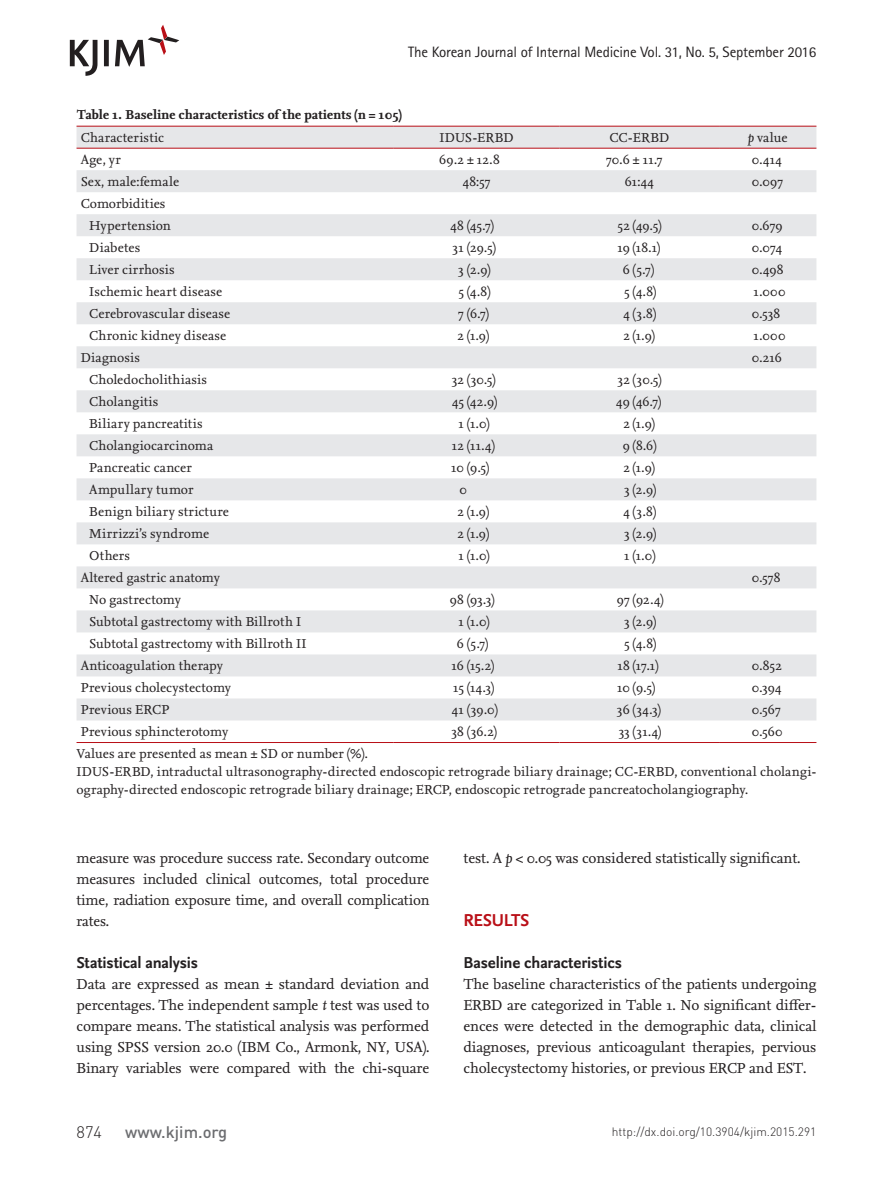
<style>
.page{position:relative;width:893px;height:1191px;background:#fff}
.page>*{position:absolute;margin:0;border:0;box-sizing:border-box;transform-origin:0 0}
.제목1{font:700 18px "Nexus Sans";letter-spacing:-.02em;color:#b90f17}
.제목2{font:700 16.5px "Nexus Sans";letter-spacing:-.01em;color:#231f20}
.t1{font:500 16.5px "DIN Pro";color:#6c6d70}
.t2{font:300 16.5px "DIN Pro";color:#231f20}
.제목밑본문{font:15px/21px "Nexus Serif";letter-spacing:-.01em;color:#231f20;text-align:justify}
.들였쓰기_본문{font:15px/21px "Nexus Serif";letter-spacing:-.015em;color:#231f20;text-align:justify}
.t3{font:15px "Rotis Sans Serif Std";letter-spacing:-.01em;color:#231f20}
.테이블{font:13.5px/18px "Nexus Serif";letter-spacing:.01em;color:#231f20}
.테이블-2{font:700 13.5px "Nexus Serif";letter-spacing:.005em;color:#231f20}
.t4{font:300 12px "DIN Pro";color:#231f20}
.s1{font-style:italic}
</style>
<div class="page">
<svg style="left:70px;top:25px;width:109px;height:51px"></svg>
<svg style="left:77px;top:127px;width:739px;height:593px;fill:#ebeced"></svg>
<hr style="left:77px;top:126px;width:317px;height:1px;background:#b90f17">
<hr style="left:394px;top:126px;width:166px;height:1px;background:#b90f17">
<hr style="left:560px;top:126px;width:159px;height:1px;background:#b90f17">
<hr style="left:719px;top:126px;width:97px;height:1px;background:#b90f17">
<hr style="left:77px;top:148px;width:317px;height:1px;background:#b90f17">
<hr style="left:394px;top:148px;width:166px;height:1px;background:#b90f17">
<hr style="left:560px;top:148px;width:159px;height:1px;background:#b90f17">
<hr style="left:719px;top:148px;width:97px;height:1px;background:#b90f17">
<hr style="left:77px;top:742px;width:317px;height:1px;background:#b90f17">
<hr style="left:394px;top:742px;width:166px;height:1px;background:#b90f17">
<hr style="left:560px;top:742px;width:159px;height:1px;background:#b90f17">
<hr style="left:719px;top:742px;width:97px;height:1px;background:#b90f17">
<p class="t3" style="left:408px;top:43px;width:410px">The Korean Journal of Internal Medicine Vol. 31, No. 5, September 2016</p>
<p class="테이블-2" style="left:77px;top:106px;width:327px">Table 1. Baseline characteristics of the patients (n = 105)</p>
<p class="테이블" style="left:81px;top:128px;width:85px">Characteristic</p>
<p class="테이블" style="left:439px;top:128px;width:76px">IDUS-ERBD</p>
<p class="테이블" style="left:609px;top:128px;width:61px">CC-ERBD</p>
<p class="테이블" style="left:748px;top:128px;width:41px"><span class="s1">p</span> value</p>
<p class="테이블" style="left:81px;top:150px;width:42px">Age, yr</p>
<p class="테이블" style="left:439px;top:150px;width:62px">69.2 ± 12.8</p>
<p class="테이블" style="left:606px;top:150px;width:58px">70.6 ± 11.7</p>
<p class="테이블" style="left:752px;top:150px;width:32px">0.414</p>
<p class="테이블" style="left:81px;top:172px;width:100px">Sex, male:female</p>
<p class="테이블" style="left:463px;top:172px;width:29px">48:57</p>
<p class="테이블" style="left:625px;top:172px;width:31px">61:44</p>
<p class="테이블" style="left:752px;top:172px;width:33px">0.097</p>
<p class="테이블" style="left:81px;top:194px;width:86px">Comorbidities</p>
<p class="테이블" style="left:89px;top:216px;width:83px">Hypertension</p>
<p class="테이블" style="left:451px;top:216px;width:45px">48 (45.7)</p>
<p class="테이블" style="left:618px;top:216px;width:45px">52 (49.5)</p>
<p class="테이블" style="left:752px;top:216px;width:32px">0.679</p>
<p class="테이블" style="left:89px;top:238px;width:53px">Diabetes</p>
<p class="테이블" style="left:453px;top:238px;width:44px">31 (29.5)</p>
<p class="테이블" style="left:617px;top:238px;width:44px">19 (18.1)</p>
<p class="테이블" style="left:752px;top:238px;width:32px">0.074</p>
<p class="테이블" style="left:89px;top:260px;width:87px">Liver cirrhosis</p>
<p class="테이블" style="left:459px;top:260px;width:33px">3 (2.9)</p>
<p class="테이블" style="left:623px;top:260px;width:33px">6 (5.7)</p>
<p class="테이블" style="left:752px;top:260px;width:33px">0.498</p>
<p class="테이블" style="left:89px;top:282px;width:135px">Ischemic heart disease</p>
<p class="테이블" style="left:459px;top:282px;width:33px">5 (4.8)</p>
<p class="테이블" style="left:624px;top:282px;width:33px">5 (4.8)</p>
<p class="테이블" style="left:754px;top:282px;width:33px">1.000</p>
<p class="테이블" style="left:89px;top:304px;width:143px">Cerebrovascular disease</p>
<p class="테이블" style="left:458px;top:304px;width:32px">7 (6.7)</p>
<p class="테이블" style="left:623px;top:304px;width:34px">4 (3.8)</p>
<p class="테이블" style="left:752px;top:304px;width:30px">0.538</p>
<p class="테이블" style="left:89px;top:326px;width:139px">Chronic kidney disease</p>
<p class="테이블" style="left:457px;top:326px;width:33px">2 (1.9)</p>
<p class="테이블" style="left:623px;top:326px;width:33px">2 (1.9)</p>
<p class="테이블" style="left:754px;top:326px;width:33px">1.000</p>
<p class="테이블" style="left:81px;top:348px;width:61px">Diagnosis</p>
<p class="테이블" style="left:752px;top:348px;width:32px">0.216</p>
<p class="테이블" style="left:89px;top:370px;width:119px">Choledocholithiasis</p>
<p class="테이블" style="left:452px;top:370px;width:45px">32 (30.5)</p>
<p class="테이블" style="left:618px;top:370px;width:45px">32 (30.5)</p>
<p class="테이블" style="left:89px;top:392px;width:71px">Cholangitis</p>
<p class="테이블" style="left:452px;top:392px;width:47px">45 (42.9)</p>
<p class="테이블" style="left:616px;top:392px;width:46px">49 (46.7)</p>
<p class="테이블" style="left:89px;top:414px;width:115px">Biliary pancreatitis</p>
<p class="테이블" style="left:458px;top:414px;width:33px">1 (1.0)</p>
<p class="테이블" style="left:623px;top:414px;width:33px">2 (1.9)</p>
<p class="테이블" style="left:89px;top:436px;width:126px">Cholangiocarcinoma</p>
<p class="테이블" style="left:452px;top:436px;width:44px">12 (11.4)</p>
<p class="테이블" style="left:623px;top:436px;width:35px">9 (8.6)</p>
<p class="테이블" style="left:89px;top:458px;width:104px">Pancreatic cancer</p>
<p class="테이블" style="left:451px;top:458px;width:40px">10 (9.5)</p>
<p class="테이블" style="left:623px;top:458px;width:33px">2 (1.9)</p>
<p class="테이블" style="left:89px;top:480px;width:106px">Ampullary tumor</p>
<p class="테이블" style="left:460px;top:480px;width:9px">0</p>
<p class="테이블" style="left:624px;top:480px;width:33px">3 (2.9)</p>
<p class="테이블" style="left:89px;top:502px;width:141px">Benign biliary stricture</p>
<p class="테이블" style="left:457px;top:502px;width:33px">2 (1.9)</p>
<p class="테이블" style="left:623px;top:502px;width:34px">4 (3.8)</p>
<p class="테이블" style="left:89px;top:524px;width:121px">Mirrizzi’s syndrome</p>
<p class="테이블" style="left:457px;top:524px;width:33px">2 (1.9)</p>
<p class="테이블" style="left:624px;top:524px;width:33px">3 (2.9)</p>
<p class="테이블" style="left:89px;top:546px;width:42px">Others</p>
<p class="테이블" style="left:458px;top:546px;width:33px">1 (1.0)</p>
<p class="테이블" style="left:624px;top:546px;width:33px">1 (1.0)</p>
<p class="테이블" style="left:81px;top:568px;width:141px">Altered gastric anatomy</p>
<p class="테이블" style="left:752px;top:568px;width:30px">0.578</p>
<p class="테이블" style="left:89px;top:590px;width:93px">No gastrectomy</p>
<p class="테이블" style="left:450px;top:590px;width:46px">98 (93.3)</p>
<p class="테이블" style="left:617px;top:590px;width:48px">97 (92.4)</p>
<p class="테이블" style="left:89px;top:612px;width:213px">Subtotal gastrectomy with Billroth I</p>
<p class="테이블" style="left:458px;top:612px;width:33px">1 (1.0)</p>
<p class="테이블" style="left:624px;top:612px;width:33px">3 (2.9)</p>
<p class="테이블" style="left:89px;top:634px;width:219px">Subtotal gastrectomy with Billroth II</p>
<p class="테이블" style="left:457px;top:634px;width:33px">6 (5.7)</p>
<p class="테이블" style="left:624px;top:634px;width:33px">5 (4.8)</p>
<p class="테이블" style="left:81px;top:656px;width:144px">Anticoagulation therapy</p>
<p class="테이블" style="left:451px;top:656px;width:44px">16 (15.2)</p>
<p class="테이블" style="left:618px;top:656px;width:42px">18 (17.1)</p>
<p class="테이블" style="left:752px;top:656px;width:32px">0.852</p>
<p class="테이블" style="left:81px;top:678px;width:152px">Previous cholecystectomy</p>
<p class="테이블" style="left:453px;top:678px;width:42px">15 (14.3)</p>
<p class="테이블" style="left:617px;top:678px;width:40px">10 (9.5)</p>
<p class="테이블" style="left:752px;top:678px;width:31px">0.394</p>
<p class="테이블" style="left:81px;top:700px;width:90px">Previous ERCP</p>
<p class="테이블" style="left:452px;top:700px;width:47px">41 (39.0)</p>
<p class="테이블" style="left:617px;top:700px;width:45px">36 (34.3)</p>
<p class="테이블" style="left:752px;top:700px;width:31px">0.567</p>
<p class="테이블" style="left:81px;top:722px;width:149px">Previous sphincterotomy</p>
<p class="테이블" style="left:452px;top:722px;width:47px">38 (36.2)</p>
<p class="테이블" style="left:619px;top:722px;width:44px">33 (31.4)</p>
<p class="테이블" style="left:752px;top:722px;width:32px">0.560</p>
<p class="테이블" style="left:77px;top:744px;width:293px">Values are presented as mean ± SD or number (%).</p>
<p class="테이블" style="left:77px;top:762px;width:741px">IDUS-ERBD, intraductal ultrasonography-directed endoscopic retrograde biliary drainage; CC-ERBD, conventional cholangi&shy;ography-directed endoscopic retrograde biliary drainage; ERCP, endoscopic retrograde pancreatocholangiography.</p>
<p class="들였쓰기_본문" style="left:77px;top:847px;width:354px">measure was procedure success rate. Secondary outcome measures included clinical outcomes, total procedure time, radiation exposure time, and overall complication rates.</p>
<p class="제목2" style="left:77px;top:952px;width:123px">Statistical analysis</p>
<p class="제목밑본문" style="left:77px;top:973px;width:354px">Data are expressed as mean ± standard deviation and percentages. The independent sample <span class="s1">t</span> test was used to compare means. The statistical analysis was performed using SPSS version 20.0 (IBM Co., Armonk, NY, USA).<br>Binary variables were compared with the chi-square</p>
<p class="t2" style="left:77px;top:1120px;width:27px">874</p>
<p class="t1" style="left:125px;top:1120px;width:104px">www.kjim.org</p>
<p class="제목밑본문" style="left:463px;top:847px;width:339px">test. A <span class="s1">p</span> &lt; 0.05 was considered statistically significant.</p>
<p class="제목1" style="left:463px;top:908px;width:67px">RESULTS</p>
<p class="제목2" style="left:463px;top:952px;width:160px">Baseline characteristics</p>
<p class="제목밑본문" style="left:463px;top:973px;width:354px">The baseline characteristics of the patients undergoing ERBD are categorized in Table 1. No significant differ&shy;ences were detected in the demographic data, clinical diagnoses, previous anticoagulant therapies, pervious cholecystectomy histories, or previous ERCP and EST.</p>
<p class="t4" style="left:612px;top:1123px;width:206px">http://dx.doi.org/10.3904/kjim.2015.291</p>
</div>
